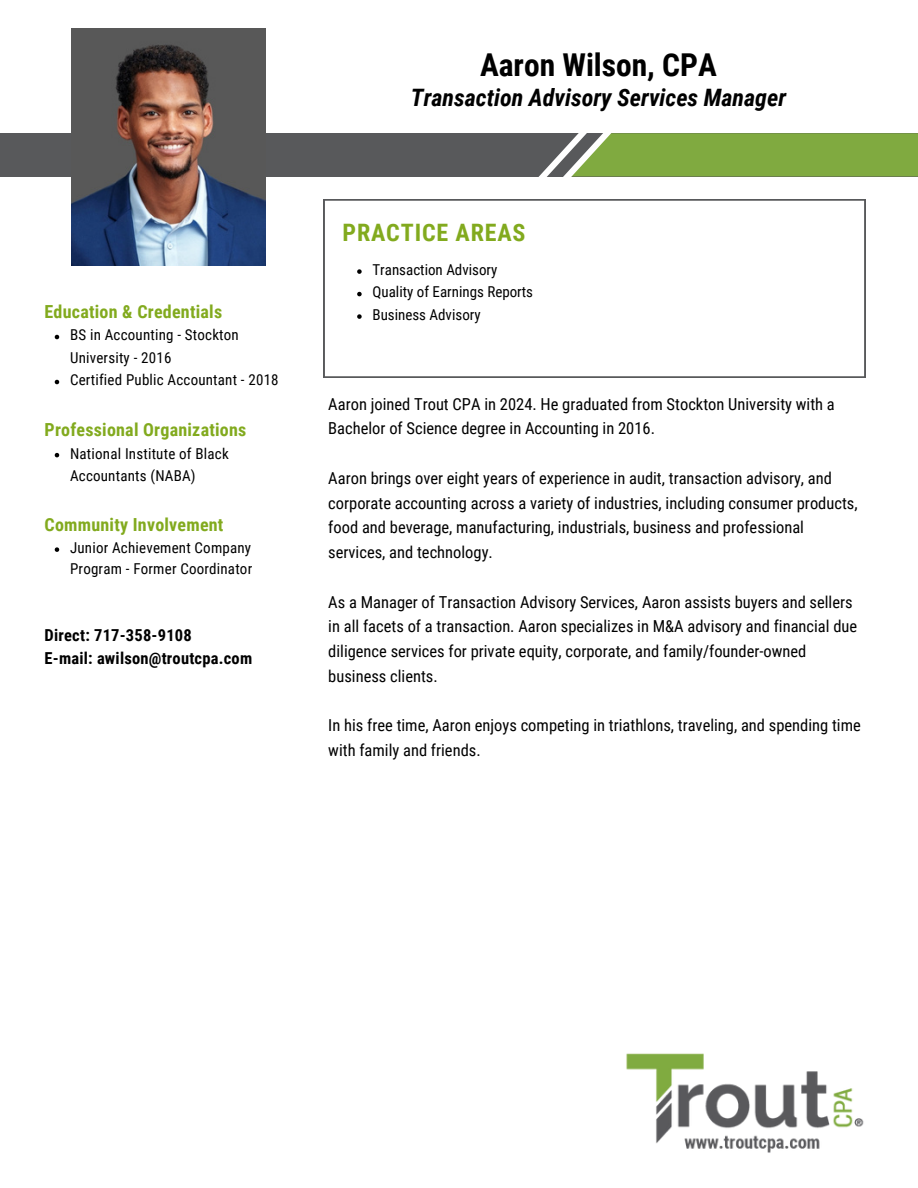
<style>
.page{position:relative;width:918px;height:1188px;background:#fff}
.page>*{position:absolute;margin:0;border:0;box-sizing:border-box;transform-origin:0 0}
.t1{font:700 31.5px "Roboto Condensed";color:#000}
.t2{font:italic 700 24px "Roboto Condensed";color:#000}
.t3{font:700 24px "Roboto Condensed";letter-spacing:.035em;color:#82aa1e}
.t4{font:700 18px "Roboto Condensed";letter-spacing:.015em;color:#82aa1e}
.t5{font:16.5px/24.8px "Roboto Condensed";color:#000}
.t6{font:700 16.5px/23.7px "Roboto Condensed";letter-spacing:.015em;color:#000}
.t7{font:15px/22.5px "Roboto Condensed";letter-spacing:.015em;color:#000}
</style>
<div class="page">
<div style="left:0;top:133px;width:918px;height:43px;background:#58595b"></div>
<div style="left:696px;top:133px;width:222px;height:43px;background:#80aa40"></div>
<svg style="left:672px;top:133px;width:24px;height:67px;fill:#80aa40"></svg>
<svg style="left:461px;top:133px;width:211px;height:67px"></svg>
<img style="left:71px;top:28px;width:195px;height:238px">
<img style="left:626px;top:1053px;width:238px;height:100px">
<svg style="left:324px;top:200px;width:541px;height:177px"></svg>
<svg style="left:357px;top:269px;width:5px;height:5px"></svg>
<svg style="left:357px;top:292px;width:5px;height:4px"></svg>
<svg style="left:357px;top:314px;width:5px;height:5px"></svg>
<svg style="left:55px;top:335px;width:4px;height:4px"></svg>
<svg style="left:55px;top:380px;width:4px;height:4px"></svg>
<svg style="left:55px;top:453px;width:4px;height:4px"></svg>
<svg style="left:55px;top:547px;width:4px;height:5px"></svg>
<h4 class="t4" style="left:45px;top:301px;width:179px">Education &amp; Credentials</h4>
<p class="t7" style="left:70px;top:324px;width:170px">BS in Accounting - Stockton<br>University - 2016</p>
<h4 class="t7" style="left:70px;top:369px;width:210px">Certified Public Accountant - 2018</h4>
<h5 class="t4" style="left:45px;top:419px;width:203px">Professional Organizations</h5>
<h5 class="t7" style="left:70px;top:442px;width:160px">National Institute of Black<br>Accountants (NABA)</h5>
<h5 class="t4" style="left:45px;top:514px;width:180px">Community Involvement</h5>
<h5 class="t7" style="left:70px;top:537px;width:184px;line-height:21.3px">Junior Achievement Company<br>Program - Former Coordinator</h5>
<p class="t6" style="left:45px;top:623px;width:209px">Direct: 717-358-9108<br>E-mail: awilson@troutcpa.com</p>
<h1 class="t1" style="left:480px;top:47px;width:238px">Aaron Wilson, CPA</h1>
<h3 class="t2" style="left:411px;top:84px;width:377px">Transaction Advisory Services Manager</h3>
<p class="t3" style="left:343px;top:218px;width:185px">PRACTICE AREAS</p>
<p class="t7" style="left:373px;top:259px;width:126px">Transaction Advisory</p>
<p class="t7" style="left:373px;top:281px;width:162px">Quality of Earnings Reports</p>
<h4 class="t7" style="left:373px;top:304px;width:110px">Business Advisory</h4>
<h2 class="t5" style="left:328px;top:392px;width:508px">Aaron joined Trout CPA in 2024. He graduated from Stockton University with a<br>Bachelor of Science degree in Accounting in 2016.</h2>
<p class="t5" style="left:328px;top:466px;width:531px">Aaron brings over eight years of experience in audit, transaction advisory, and corporate accounting across a variety of industries, including consumer products, food and beverage, manufacturing, industrials, business and professional services, and technology.</p>
<p class="t5" style="left:328px;top:590px;width:530px">As a Manager of Transaction Advisory Services, Aaron assists buyers and sellers in all facets of a transaction. Aaron specializes in M&amp;A advisory and financial due diligence services for private equity, corporate, and family/founder-owned business clients.</p>
<p class="t5" style="left:328px;top:713px;width:534px">In his free time, Aaron enjoys competing in triathlons, traveling, and spending time with family and friends.</p>
</div>
